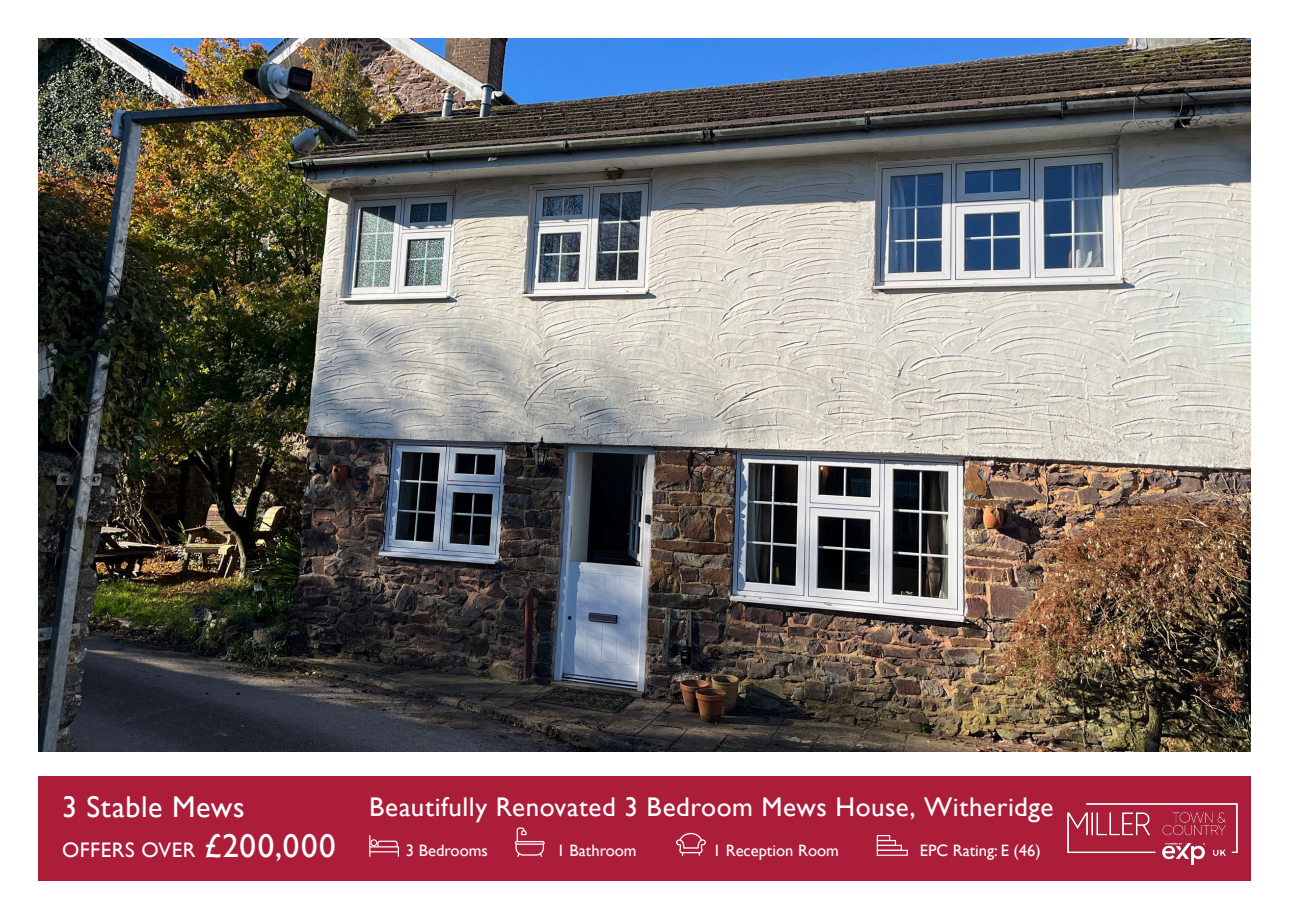
<style>
.page{position:relative;width:1289px;height:919px;background:#fff}
.page>*{position:absolute;margin:0;border:0;box-sizing:border-box;transform-origin:0 0}
.t1{font:30px "Gill Sans";letter-spacing:.02em;color:#fff}
.t2{font:27px "Gill Sans";letter-spacing:.02em;color:#fff}
.t3{font:21px "Gill Sans";letter-spacing:.025em;color:#fff}
.t4{font:16.5px "Gill Sans";color:#fff}
.s1{font-size:33px}
</style>
<div class="page">
<div style="left:38px;top:776px;width:1212px;height:104px;background:#ac1d39"></div>
<svg style="left:369px;top:835px;width:30px;height:21px"></svg>
<svg style="left:515px;top:827px;width:29px;height:29px"></svg>
<svg style="left:676px;top:832px;width:30px;height:23px"></svg>
<div style="left:876px;top:835px;width:14px;height:6px;border:1px solid #fff"></div>
<div style="left:876px;top:839px;width:20px;height:6px;border:1px solid #fff"></div>
<div style="left:876px;top:844px;width:25px;height:6px;border:1px solid #fff"></div>
<div style="left:876px;top:849px;width:31px;height:6px;border:1px solid #fff"></div>
<img style="left:38px;top:38px;width:1212px;height:713px">
<img style="left:1040px;top:803px;width:210px;height:78px">
<p class="t1" style="left:62px;top:789px;width:184px">3 Stable Mews</p>
<p class="t3" style="left:62px;top:837px;width:275px">OFFERS OVER <span class="s1">£200,000</span></p>
<p class="t4" style="left:406px;top:840px;width:83px">3 Bedrooms</p>
<p class="t4" style="left:556px;top:840px;width:81px">1 Bathroom</p>
<p class="t4" style="left:712px;top:840px;width:128px">1 Reception Room</p>
<p class="t4" style="left:919px;top:840px;width:122px">EPC Rating: E (46)</p>
<p class="t2" style="left:369px;top:790px;width:685px">Beautifully Renovated 3 Bedroom Mews House, Witheridge</p>
</div>
